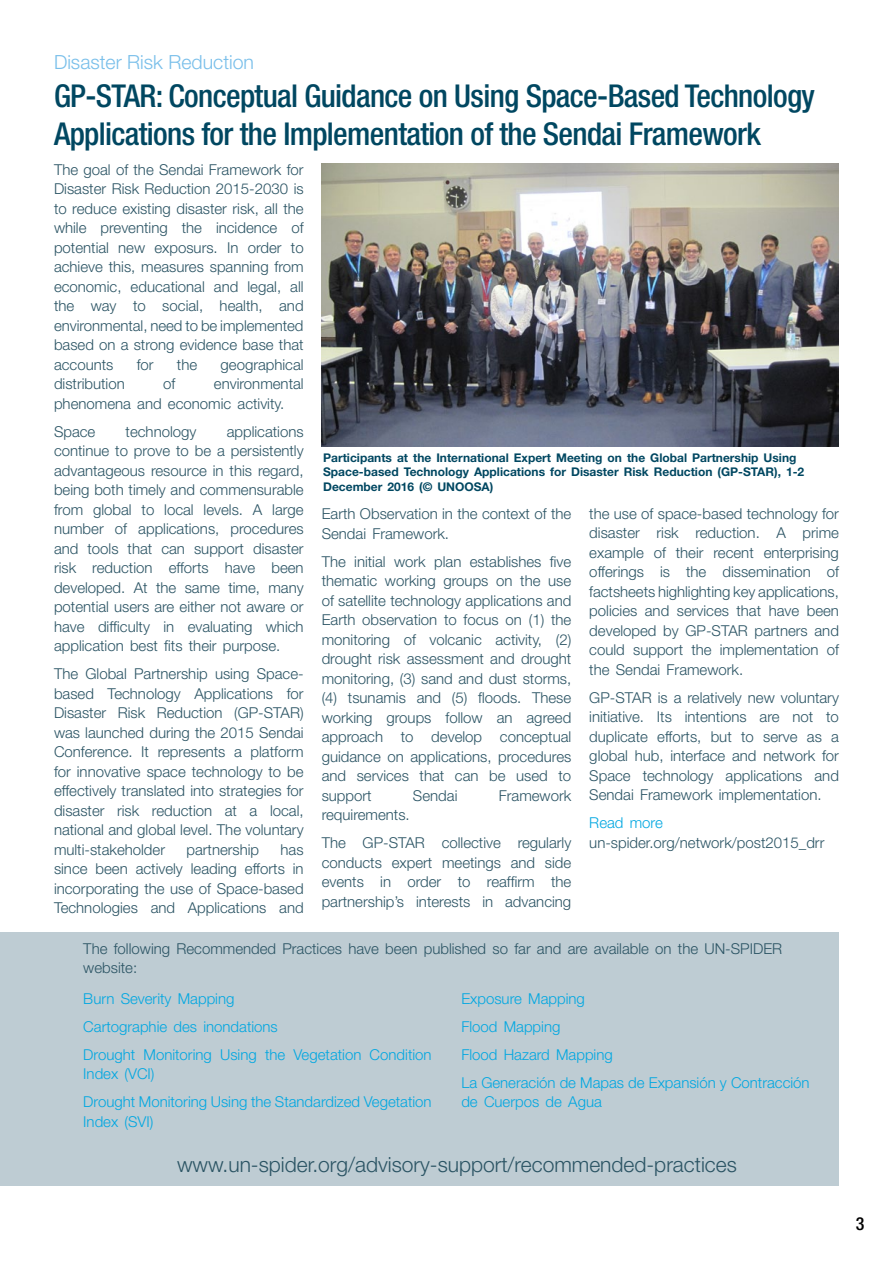
<style>
.page{position:relative;width:893px;height:1263px;background:#fff}
.page>*{position:absolute;margin:0;border:0;box-sizing:border-box;transform-origin:0 0}
.Header_Article{font:500 condensed 31.5px/37.8px "Helvetica Neue";letter-spacing:-.02em;color:#004761}
.Text_body_articles{font:300 21px "Helvetica Neue";color:#2b5464}
.t1{font:300 19.5px "Helvetica Neue";color:#79bfea}
.t2{font:500 condensed 18px "Helvetica Neue";color:#000}
.Text_body_articles-2{font:300 15px/19.5px "Helvetica Neue";color:#2b5464;text-align:justify}
.Text_body_articles-3{font:300 15px/19.5px "Helvetica Neue";color:#00a7e1}
.t3{font:700 12px/14.4px "Helvetica Neue";color:#004761}
.s1{color:#00a7e1}
</style>
<div class="page">
<div style="left:0;top:932px;width:839px;height:254px;background:#beccd3"></div>
<img style="left:322px;top:163px;width:516px;height:283px">
<p class="t1" style="left:54px;top:50px;width:202px">Disaster Risk Reduction</p>
<p class="Header_Article" style="left:54px;top:77px;width:762px">GP-STAR: Conceptual Guidance on Using Space-Based Technology<br>Applications for the Implementation of the Sendai Framework</p>
<p class="Text_body_articles-2" style="left:54px;top:159px;width:251px">The goal of the Sendai Framework for Disaster Risk Reduction 2015-2030 is to reduce existing disaster risk, all the while preventing the incidence of potential new exposurs. In order to achieve this, measures spanning from economic, educational and legal, all the way to social, health, and environmental, need to be implemented based on a strong evidence base that accounts</p>
<p class="Text_body_articles-2" style="left:137px;top:354px;width:18px">for</p>
<p class="Text_body_articles-2" style="left:177px;top:354px;width:22px">the</p>
<p class="Text_body_articles-2" style="left:221px;top:354px;width:85px">geographical</p>
<p class="Text_body_articles-2" style="left:54px;top:374px;width:251px;text-indent:160px">environmental phenomena and economic activity.</p>
<p class="Text_body_articles-2" style="left:54px;top:421px;width:43px">Space</p>
<p class="Text_body_articles-2" style="left:126px;top:421px;width:72px">technology</p>
<p class="Text_body_articles-2" style="left:54px;top:374px;width:72px">distribution</p>
<p class="Text_body_articles-2" style="left:163px;top:374px;width:14px">of</p>
<p class="Text_body_articles-2" style="left:54px;top:421px;width:251px;text-indent:173px">applications continue to prove to be a persistently advantageous resource in this regard, being both timely and commensurable from global to local levels. A large number of applications, procedures and tools that can support disaster risk reduction efforts have been developed. At the same time, many potential users are either not aware or have difficulty in evaluating which application best fits their purpose.</p>
<p class="Text_body_articles-2" style="left:54px;top:664px;width:251px">The Global Partnership using Space&shy;based Technology Applications for Disaster Risk Reduction (GP-STAR) was launched during the 2015 Sendai Conference. It represents a platform for innovative space technology to be effectively translated into strategies for disaster risk reduction at a local, national and global level. The voluntary multi-stakeholder</p>
<p class="Text_body_articles-2" style="left:54px;top:839px;width:251px;text-indent:227px">has since been actively leading efforts in incorporating the use of Space-based Technologies and Applications and</p>
<p class="Text_body_articles-2" style="left:186px;top:839px;width:74px">partnership</p>
<p class="t3" style="left:323px;top:450px;width:483px">Participants at the International Expert Meeting on the Global Partnership Using<br>Space-based Technology Applications for Disaster Risk Reduction (GP-STAR), 1-2<br>December 2016 (© UNOOSA)</p>
<p class="Text_body_articles-2" style="left:322px;top:504px;width:251px">Earth Observation in the context of the<br>Sendai Framework.</p>
<p class="Text_body_articles-2" style="left:322px;top:551px;width:251px">The initial work plan establishes five thematic working groups on the use of satellite technology applications and Earth observation to focus on (1) the monitoring of volcanic activity, (2) drought risk assessment and drought monitoring, (3) sand and dust storms, (4) tsunamis and (5) floods. These working groups follow an agreed approach to develop conceptual guidance on applications, procedures and services that can be used to support</p>
<p class="Text_body_articles-2" style="left:413px;top:785px;width:46px">Sendai</p>
<p class="Text_body_articles-2" style="left:499px;top:785px;width:74px">Framework</p>
<p class="Text_body_articles-2" style="left:322px;top:805px;width:90px">requirements.</p>
<p class="Text_body_articles-2" style="left:322px;top:833px;width:251px">The GP-STAR collective regularly conducts expert meetings and side events in order to reaffirm the partnership’s interests in advancing</p>
<p class="Text_body_articles-2" style="left:589px;top:503px;width:251px">the use of space-based technology for disaster risk reduction. A prime example of their recent enterprising offerings is the dissemination of factsheets highlighting key applications, policies and services that have been developed by GP-STAR partners and could support the implementation of the Sendai Framework.</p>
<p class="Text_body_articles-2" style="left:589px;top:687px;width:251px">GP-STAR is a relatively new voluntary initiative. Its intentions are not to duplicate efforts, but to serve as a global hub, interface and network for Space technology applications and Sendai Framework implementation.</p>
<p class="Text_body_articles-2" style="left:589px;top:813px;width:237px"><span class="s1">Read more </span>un-spider.org/network/post2015_drr</p>
<p class="Text_body_articles-2" style="left:83px;top:938px;width:700px">The following Recommended Practices have been published so far and are available on the UN-SPIDER website:</p>
<p class="Text_body_articles-3" style="left:83px;top:988px;width:153px">Burn Severity Mapping</p>
<p class="Text_body_articles-3" style="left:83px;top:1016px;width:196px">Cartographie des inondations</p>
<p class="Text_body_articles-3" style="left:83px;top:1044px;width:350px">Drought Monitoring Using the Vegetation Condition<br>Index (VCI)</p>
<p class="Text_body_articles-3" style="left:83px;top:1092px;width:350px">Drought Monitoring Using the Standardized Vegetation<br>Index (SVI)</p>
<p class="Text_body_articles-3" style="left:461px;top:988px;width:125px">Exposure Mapping</p>
<p class="Text_body_articles-3" style="left:461px;top:1016px;width:101px">Flood Mapping</p>
<p class="Text_body_articles-3" style="left:461px;top:1044px;width:153px">Flood Hazard Mapping</p>
<p class="Text_body_articles-3" style="left:461px;top:1072px;width:350px">La Generación de Mapas de Expansión y Contracción de Cuerpos de Agua</p>
<p class="Text_body_articles" style="left:177px;top:1151px;width:561px">www.un-spider.org/advisory-support/recommended-practices</p>
<p class="t2" style="left:856px;top:1213px;width:10px">3</p>
</div>
